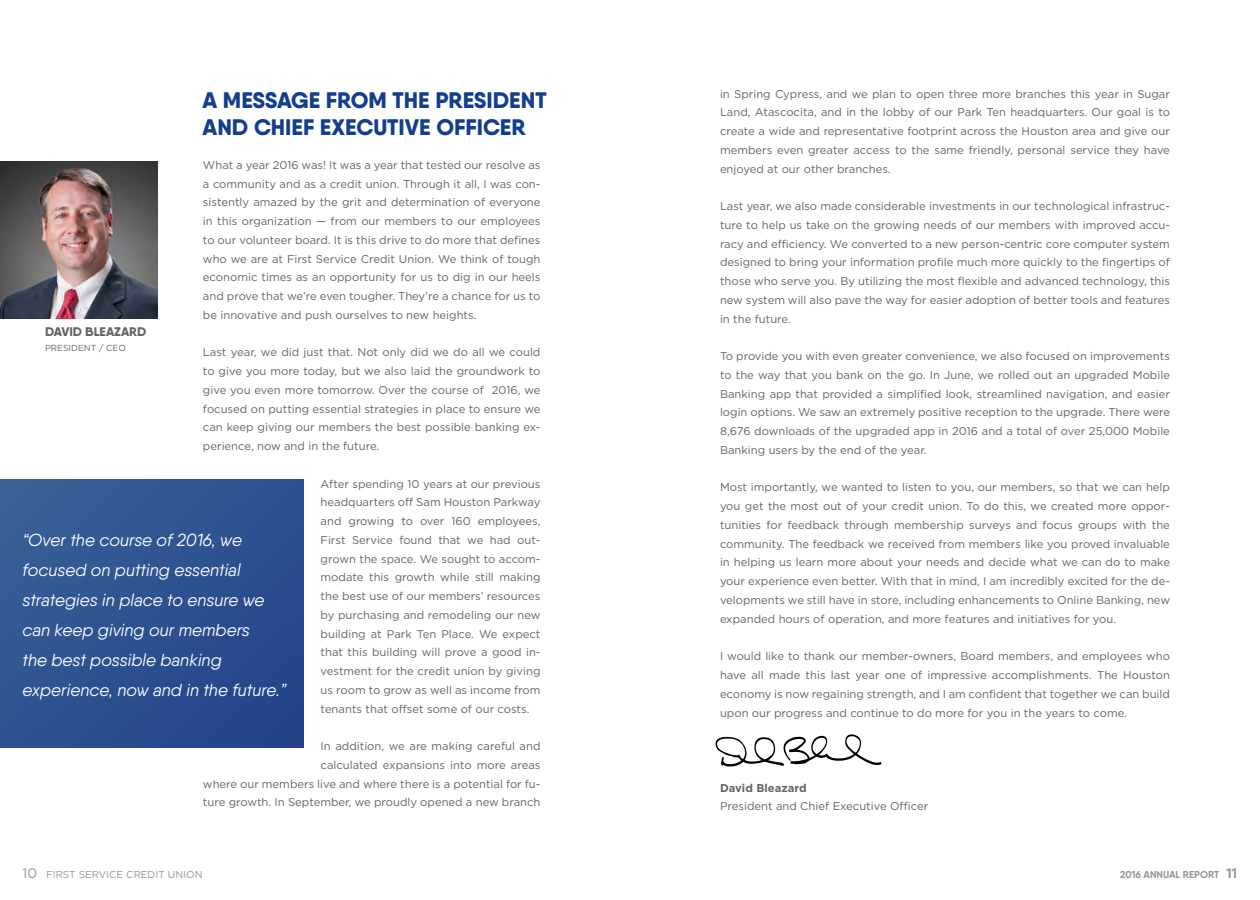
<style>
.page{position:relative;width:1260px;height:900px;background:#fff}
.page>*{position:absolute;margin:0;border:0;box-sizing:border-box;transform-origin:0 0}
.t1{font:800 22.5px/27px "Qanelas Soft";color:#133d8d}
.t2{font:italic 17.5px/30px "Qanelas Soft";color:#fff}
.t3{font:800 12.5px "Qanelas Soft";color:#636466}
.t4{font:11.25px/18.8px "Gotham HTF";color:#636466}
.t5{font:700 11.25px "Gotham HTF";color:#636466}
.t6{font:10px "Gotham HTF";color:#939598}
.t7{font:700 10px "Qanelas Soft";color:#939598}
.t8{font:8.75px "Gotham HTF";color:#636466}
.s1{font-size:13.75px}
</style>
<div class="page">
<div style="left:0;top:480px;width:304px;height:268px;background:linear-gradient(to right,#345b94,#28498d)"></div>
<img style="left:0;top:161px;width:158px;height:158px">
<svg style="left:716px;top:734px;width:165px;height:32px"></svg>
<h1 class="t1" style="left:202px;top:86px;width:346px">A MESSAGE FROM THE PRESIDENT<br>AND CHIEF EXECUTIVE OFFICER</h1>
<p class="t4" style="left:720px;top:84px;width:452px;text-align:justify">in Spring Cypress, and we plan to open three more branches this year in Sugar Land, Atascocita, and in the lobby of our Park Ten headquarters. Our goal is to create a wide and representative footprint across the Houston area and give our members even greater access to the same friendly, personal service they have</p>
<p class="t4" style="left:203px;top:155px;width:339px">What a year 2016 was! It was a year that tested our resolve as</p>
<p class="t4" style="left:720px;top:159px;width:172px">enjoyed at our other branches.</p>
<p class="t4" style="left:203px;top:174px;width:339px">a community and as a credit union. Through it all, I was con&shy;sistently amazed by the grit and determination of everyone</p>
<p class="t4" style="left:720px;top:197px;width:451px">Last year, we also made considerable investments in our technological infrastruc-</p>
<p class="t4" style="left:203px;top:212px;width:339px">in this organization — from our members to our employees</p>
<p class="t4" style="left:720px;top:215px;width:452px">ture to help us take on the growing needs of our members with improved accu-</p>
<p class="t4" style="left:203px;top:230px;width:339px">to our volunteer board. It is this drive to do more that defines</p>
<p class="t4" style="left:720px;top:234px;width:451px">racy and efficiency. We converted to a new person-centric core computer system</p>
<p class="t4" style="left:203px;top:249px;width:339px">who we are at First Service Credit Union. We think of tough</p>
<p class="t4" style="left:720px;top:253px;width:452px">designed to bring your information profile much more quickly to the fingertips of</p>
<p class="t4" style="left:203px;top:268px;width:339px">economic times as an opportunity for us to dig in our heels</p>
<p class="t4" style="left:720px;top:272px;width:452px">those who serve you. By utilizing the most flexible and advanced technology, this</p>
<p class="t4" style="left:203px;top:287px;width:339px">and prove that we’re even tougher. They’re a chance for us to</p>
<p class="t4" style="left:720px;top:290px;width:452px">new system will also pave the way for easier adoption of better tools and features</p>
<p class="t4" style="left:203px;top:305px;width:275px">be innovative and push ourselves to new heights.</p>
<p class="t4" style="left:720px;top:309px;width:72px">in the future.</p>
<p class="t4" style="left:203px;top:343px;width:339px">Last year, we did just that. Not only did we do all we could</p>
<p class="t4" style="left:720px;top:347px;width:452px">To provide you with even greater convenience, we also focused on improvements</p>
<p class="t4" style="left:203px;top:362px;width:339px">to give you more today, but we also laid the groundwork to</p>
<p class="t4" style="left:720px;top:365px;width:452px">to the way that you bank on the go. In June, we rolled out an upgraded Mobile</p>
<p class="t4" style="left:203px;top:380px;width:339px">give you even more tomorrow. Over the course of 2016, we</p>
<p class="t4" style="left:720px;top:384px;width:452px">Banking app that provided a simplified look, streamlined navigation, and easier</p>
<p class="t4" style="left:203px;top:399px;width:339px">focused on putting essential strategies in place to ensure we</p>
<p class="t4" style="left:720px;top:403px;width:452px">login options. We saw an extremely positive reception to the upgrade. There were</p>
<p class="t4" style="left:203px;top:418px;width:339px">can keep giving our members the best possible banking ex-</p>
<p class="t4" style="left:720px;top:422px;width:451px">8,676 downloads of the upgraded app in 2016 and a total of over 25,000 Mobile</p>
<p class="t4" style="left:203px;top:437px;width:178px">perience, now and in the future.</p>
<p class="t4" style="left:720px;top:440px;width:208px">Banking users by the end of the year.</p>
<p class="t4" style="left:321px;top:474px;width:221px">After spending 10 years at our previous</p>
<p class="t4" style="left:720px;top:478px;width:452px">Most importantly, we wanted to listen to you, our members, so that we can help</p>
<p class="t4" style="left:321px;top:493px;width:221px">headquarters off Sam Houston Parkway</p>
<p class="t4" style="left:720px;top:497px;width:451px">you get the most out of your credit union. To do this, we created more oppor-</p>
<p class="t4" style="left:321px;top:512px;width:221px">and growing to over 160 employees,</p>
<p class="t4" style="left:720px;top:515px;width:451px">tunities for feedback through membership surveys and focus groups with the</p>
<p class="t4" style="left:321px;top:530px;width:221px">First Service found that we had out-</p>
<p class="t4" style="left:720px;top:534px;width:451px">community. The feedback we received from members like you proved invaluable</p>
<p class="t4" style="left:321px;top:549px;width:221px">grown the space. We sought to accom-</p>
<p class="t4" style="left:720px;top:553px;width:452px">in helping us learn more about your needs and decide what we can do to make</p>
<p class="t4" style="left:321px;top:568px;width:221px">modate this growth while still making</p>
<p class="t4" style="left:720px;top:572px;width:452px">your experience even better. With that in mind, I am incredibly excited for the de-</p>
<p class="t4" style="left:321px;top:587px;width:221px">the best use of our members’ resources</p>
<p class="t4" style="left:720px;top:590px;width:452px">velopments we still have in store, including enhancements to Online Banking, new</p>
<p class="t4" style="left:321px;top:605px;width:221px">by purchasing and remodeling our new</p>
<p class="t4" style="left:720px;top:609px;width:398px">expanded hours of operation, and more features and initiatives for you.</p>
<p class="t4" style="left:321px;top:624px;width:221px">building at Park Ten Place. We expect that this building will prove a good in-</p>
<p class="t3" style="left:45px;top:324px;width:103px">DAVID BLEAZARD</p>
<p class="t8" style="left:45px;top:343px;width:82px">PRESIDENT / CEO</p>
<p class="t2" style="left:22px;top:524px;width:266px">“Over the course of 2016, we focused on putting essential strategies in place to ensure we can keep giving our members<br>the best possible banking experience, now and in the future.”</p>
<p class="t4" style="left:720px;top:647px;width:451px">I would like to thank our member-owners, Board members, and employees who</p>
<p class="t4" style="left:321px;top:662px;width:221px">vestment for the credit union by giving</p>
<p class="t4" style="left:720px;top:665px;width:451px">have all made this last year one of impressive accomplishments. The Houston</p>
<p class="t4" style="left:321px;top:680px;width:221px">us room to grow as well as income from</p>
<p class="t4" style="left:720px;top:684px;width:452px">economy is now regaining strength, and I am confident that together we can build</p>
<p class="t4" style="left:321px;top:699px;width:210px">tenants that offset some of our costs.</p>
<p class="t4" style="left:720px;top:703px;width:409px">upon our progress and continue to do more for you in the years to come.</p>
<p class="t4" style="left:203px;top:737px;width:339px;text-align:right">In addition, we are making careful and<br>calculated expansions into more areas<br>where our members live and where there is a potential for fu-</p>
<p class="t5" style="left:720px;top:781px;width:88px">David Bleazard</p>
<p class="t4" style="left:203px;top:793px;width:339px">ture growth. In September, we proudly opened a new branch</p>
<p class="t4" style="left:720px;top:797px;width:210px">President and Chief Executive Officer</p>
<p class="t6" style="left:22px;top:869px;width:182px"><span class="s1">10</span> FIRST SERVICE CREDIT UNION</p>
<p class="t7" style="left:1120px;top:869px;width:118px">2016 ANNUAL REPORT <span class="s1">11</span></p>
</div>
